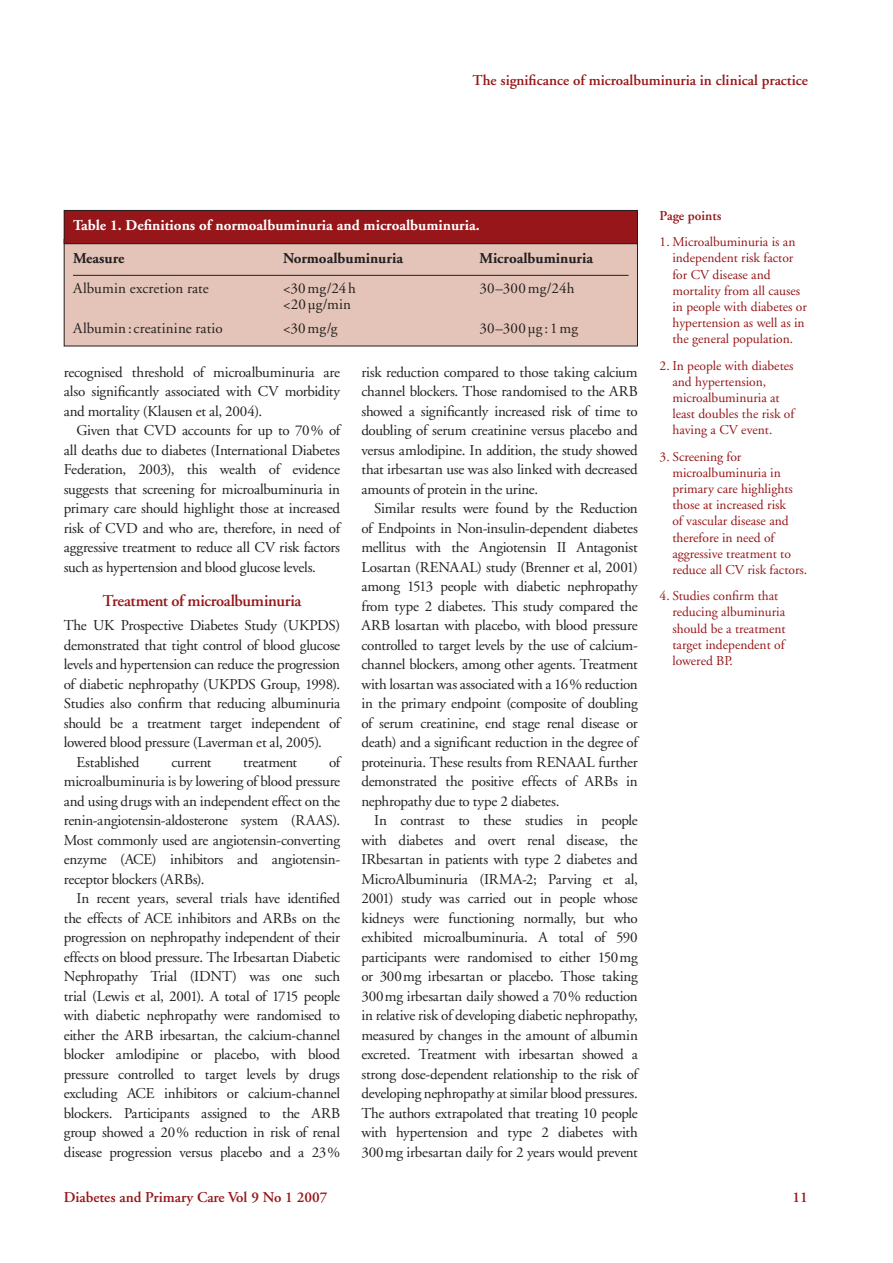
<style>
.page{position:relative;width:893px;height:1263px;background:#fff}
.page>*{position:absolute;margin:0;border:0;box-sizing:border-box;transform-origin:0 0}
.t1{font:600 16.5px "Adobe Garamond";letter-spacing:-.025em;color:#961619}
.t2{font:15px/19.5px "Adobe Garamond";letter-spacing:-.015em;color:#231f20;text-align:justify}
.t3{font:600 15px "Adobe Garamond";color:#961619}
.t4{font:700 15px "Adobe Garamond";color:#fff}
.t5{font:700 15px "Adobe Garamond";color:#231f20}
.t6{font:15px "Adobe Garamond";letter-spacing:.015em;color:#231f20}
.t7{font:15px "Adobe Garamond";letter-spacing:.005em;color:#231f20}
.t8{font:15px "Adobe Garamond";letter-spacing:.01em;color:#231f20}
.t9{font:15px "Adobe Garamond";letter-spacing:.02em;color:#231f20}
.t10{font:13.5px/16.2px "Adobe Garamond";color:#961619}
.t11{font:600 13.5px "Adobe Garamond";color:#961619}
</style>
<div class="page">
<div style="left:64px;top:239px;width:573px;height:107px;background:#e4c4b8"></div>
<hr style="left:73px;top:275px;width:556px;height:1px;background:#231f20">
<div style="left:64px;top:210px;width:573px;height:34px;background:#961619"></div>
<div style="left:64px;top:210px;width:574px;height:34px;border:1px solid #231f20"></div>
<p class="t3" style="left:472px;top:72px;width:337px">The significance of microalbuminuria in clinical practice</p>
<p class="t4" style="left:73px;top:217px;width:408px">Table 1. Definitions of normoalbuminuria and microalbuminuria.</p>
<p class="t5" style="left:73px;top:251px;width:53px">Measure</p>
<p class="t5" style="left:283px;top:251px;width:121px">Normoalbuminuria</p>
<p class="t5" style="left:480px;top:251px;width:115px">Microalbuminuria</p>
<p class="t7" style="left:73px;top:280px;width:137px">Albumin excretion rate</p>
<p class="t2" style="left:283px;top:279px;width:74px">&lt;30mg/24h</p>
<p class="t8" style="left:480px;top:280px;width:96px">30–300mg/24h</p>
<p class="t2" style="left:283px;top:295px;width:70px">&lt;20µg/min</p>
<p class="t6" style="left:73px;top:320px;width:151px">Albumin: creatinine ratio</p>
<p class="t2" style="left:283px;top:319px;width:56px">&lt;30mg/g</p>
<p class="t9" style="left:480px;top:320px;width:100px">30–300µg:1mg</p>
<p class="t2" style="left:64px;top:363px;width:278px">recognised threshold of microalbuminuria are also significantly associated with CV morbidity and mortality (Klausen et al, 2004).</p>
<p class="t2" style="left:64px;top:421px;width:278px;text-indent:13px">Given that CVD accounts for up to 70% of all deaths due to diabetes (International Diabetes Federation, 2003), this wealth of evidence suggests that screening for microalbuminuria in primary care should highlight those at increased risk of CVD and who are, therefore, in need of aggressive treatment to reduce all CV risk factors such as hypertension and blood glucose levels.</p>
<p class="t1" style="left:102px;top:592px;width:200px">Treatment of microalbuminuria</p>
<p class="t2" style="left:64px;top:616px;width:278px">The UK Prospective Diabetes Study (UKPDS)</p>
<p class="t2" style="left:64px;top:636px;width:278px">demonstrated that tight control of blood glucose</p>
<p class="t2" style="left:64px;top:655px;width:278px">levels and hypertension can reduce the progression</p>
<p class="t2" style="left:64px;top:675px;width:278px">of diabetic nephropathy (UKPDS Group, 1998).</p>
<p class="t2" style="left:64px;top:694px;width:278px">Studies also confirm that reducing albuminuria</p>
<p class="t2" style="left:64px;top:714px;width:278px">should be a treatment target independent of</p>
<p class="t2" style="left:64px;top:733px;width:260px">lowered blood pressure (Laverman et al, 2005).</p>
<p class="t2" style="left:77px;top:753px;width:65px">Established</p>
<p class="t2" style="left:171px;top:753px;width:42px">current</p>
<p class="t2" style="left:243px;top:753px;width:55px">treatment</p>
<p class="t2" style="left:64px;top:753px;width:278px;text-indent:265px">of microalbuminuria is by lowering of blood pressure and using drugs with an independent effect on the renin-angiotensin-aldosterone system (RAAS).<br>Most commonly used are angiotensin-converting enzyme (ACE) inhibitors and angiotensin&shy;receptor blockers (ARBs).</p>
<p class="t2" style="left:64px;top:889px;width:278px;text-indent:13px">In recent years, several trials have identified the effects of ACE inhibitors and ARBs on the progression on nephropathy independent of their effects on blood pressure. The Irbesartan Diabetic Nephropathy Trial (IDNT) was one such trial (Lewis et al, 2001). A total of 1715 people with diabetic nephropathy were randomised to either the ARB irbesartan, the calcium-channel blocker amlodipine or placebo, with blood pressure controlled to target levels by drugs excluding ACE inhibitors or calcium-channel blockers. Participants assigned to the ARB group showed a 20% reduction in risk of renal disease progression versus placebo and a 23%</p>
<p class="t2" style="left:361px;top:363px;width:278px">risk reduction compared to those taking calcium channel blockers. Those randomised to the ARB showed a significantly increased risk of time to doubling of serum creatinine versus placebo and versus amlodipine. In addition, the study showed that irbesartan use was also linked with decreased amounts of protein in the urine.</p>
<p class="t2" style="left:361px;top:499px;width:278px;text-indent:13px">Similar results were found by the Reduction of Endpoints in Non-insulin-dependent diabetes mellitus with the Angiotensin II Antagonist Losartan (RENAAL) study (Brenner et al, 2001) among 1513 people with diabetic nephropathy from type 2 diabetes. This study compared the ARB losartan with placebo, with blood pressure controlled to target levels by the use of calcium&shy;channel blockers, among other agents. Treatment with losartan was associated with a 16% reduction in the primary endpoint (composite of doubling of serum creatinine, end stage renal disease or death) and a significant reduction in the degree of proteinuria. These results from RENAAL further demonstrated the positive effects of ARBs in nephropathy due to type 2 diabetes.</p>
<p class="t2" style="left:361px;top:811px;width:278px;text-indent:13px">In contrast to these studies in people with diabetes and overt renal disease, the IRbesartan in patients with type 2 diabetes and MicroAlbuminuria (IRMA-2; Parving et al, 2001) study was carried out in people whose kidneys were functioning normally, but who exhibited microalbuminuria. A total of 590 participants were randomised to either 150mg or 300mg irbesartan or placebo. Those taking 300mg irbesartan daily showed a 70% reduction in relative risk of developing diabetic nephropathy, measured by changes in the amount of albumin excreted. Treatment with irbesartan showed a strong dose-dependent relationship to the risk of developing nephropathy at similar blood pressures.<br>The authors extrapolated that treating 10 people with hypertension and type 2 diabetes with 300mg irbesartan daily for 2 years would prevent</p>
<p class="t11" style="left:660px;top:208px;width:63px">Page points</p>
<p class="t10" style="left:672px;top:234px;width:136px;text-indent:-13px">1. Microalbuminuria is an independent risk factor for CV disease and mortality from all causes in people with diabetes or hypertension as well as in the general population.</p>
<p class="t10" style="left:672px;top:357px;width:124px;text-indent:-13px">2. In people with diabetes and hypertension, microalbuminuria at least doubles the risk of having a CV event.</p>
<p class="t10" style="left:672px;top:448px;width:136px;text-indent:-13px">3. Screening for microalbuminuria in primary care highlights those at increased risk<br>of vascular disease and therefore in need of aggressive treatment to reduce all CV risk factors.</p>
<p class="t10" style="left:672px;top:588px;width:115px;text-indent:-13px">4. Studies confirm that reducing albuminuria should be a treatment target independent of lowered BP.</p>
<p class="t3" style="left:64px;top:1189px;width:265px">Diabetes and Primary Care Vol 9 No 1 2007</p>
<p class="t3" style="left:792px;top:1189px;width:17px">11</p>
</div>
